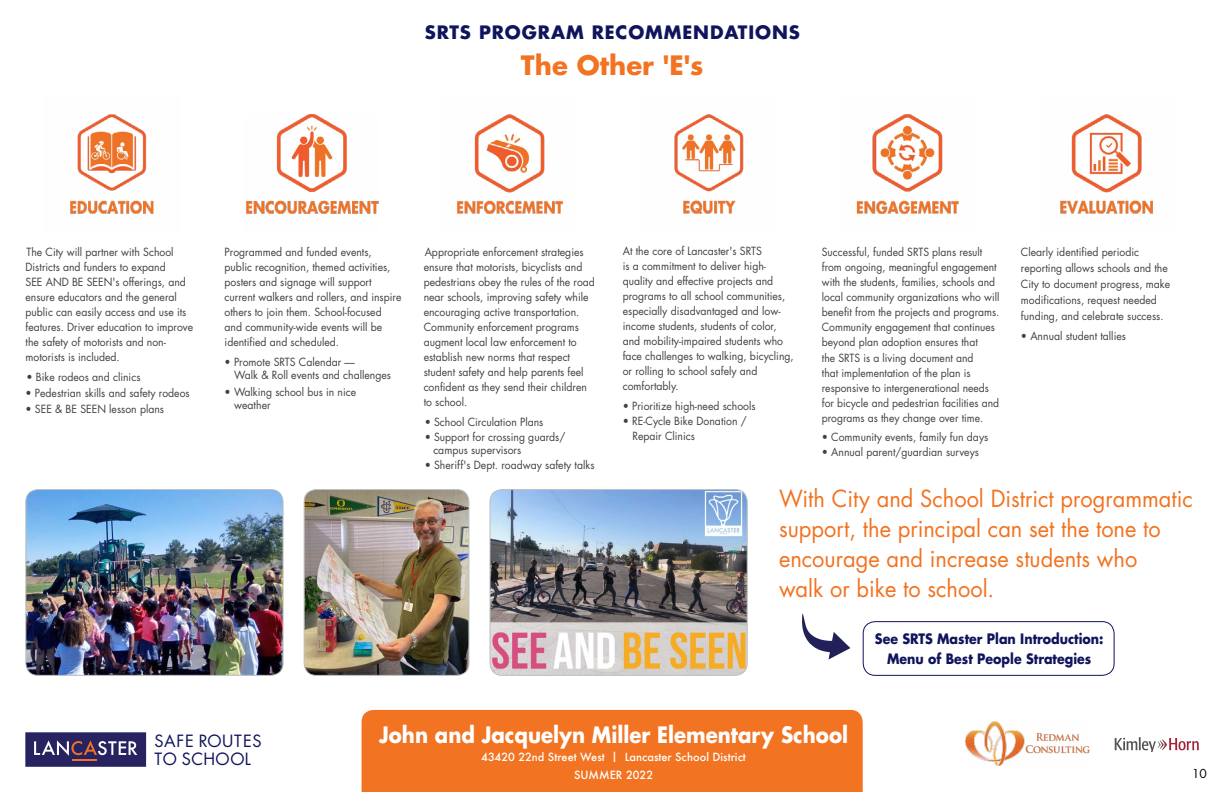
<style>
.page{position:relative;width:1224px;height:792px;background:#fff}
.page>*{position:absolute;margin:0;border:0;box-sizing:border-box;transform-origin:0 0}
.t1{font:700 26px "Futura";color:#f27321}
.t2{font:23px/30px "Futura";color:#f27321;scale:.95 1}
.t3{font:700 22px "Futura";color:#fff;scale:.9 1}
.t4{font:700 18px "Futura";letter-spacing:.05em;color:#0f145c}
.t5{font:16.4px/17.8px "Futura";letter-spacing:.025em;color:#0f145c}
.t6{font:700 14px/20px "Futura";color:#0f145c;text-align:center;scale:.9 1}
.t7{font:12px "Futura";color:#000}
.t8{font:11px/15px "Futura";color:#414042;scale:.95 1}
.t9{font:11px/15px "Futura";color:#414042;scale:.94 1}
.t10{font:500 11px/18px "Futura";color:#fff;text-align:center}
</style>
<div class="page">
<div style="left:362px;top:710px;width:501px;height:82px;background:#f27321"></div>
<svg style="left:25px;top:732px;width:121px;height:35px;background:#443d71"></svg>
<hr style="left:73px;top:759px;width:24px;height:2px;background:#ef7327">
<svg style="left:1115px;top:737px;width:84px;height:15px"></svg>
<img style="left:965px;top:721px;width:125px;height:45px">
<img style="left:70px;top:114px;width:84px;height:100px">
<img style="left:246px;top:115px;width:132px;height:99px">
<img style="left:457px;top:114px;width:106px;height:100px">
<img style="left:674px;top:114px;width:70px;height:100px">
<img style="left:1060px;top:114px;width:93px;height:100px">
<img style="left:856px;top:114px;width:103px;height:100px">
<img style="left:490px;top:491px;width:256px;height:184px">
<div style="left:490px;top:489px;width:258px;height:187px;border:1px solid #bcbec0;border-radius:12px"></div>
<img style="left:304px;top:490px;width:165px;height:185px">
<div style="left:304px;top:489px;width:165px;height:187px;border:1px solid #bcbec0;border-radius:12px"></div>
<img style="left:27px;top:491px;width:255px;height:183px">
<div style="left:25px;top:489px;width:259px;height:187px;border:1px solid #bcbec0;border-radius:12px"></div>
<div style="left:863px;top:621px;width:252px;height:55px;border:1px solid #0f145c;border-radius:12px"></div>
<svg style="left:802px;top:613px;width:48px;height:47px"></svg>
<h3 class="t4" style="left:425px;top:19px;width:377px">SRTS PROGRAM RECOMMENDATIONS</h3>
<h1 class="t1" style="left:521px;top:47px;width:184px">The Other 'E's</h1>
<p class="t8" style="left:26px;top:244px;width:178px">The City will partner with School<br>Districts and funders to expand<br>SEE AND BE SEEN's offerings, and ensure educators and the general public can easily access and use its features. Driver education to improve the safety of motorists and non&shy;motorists is included.</p>
<p class="t8" style="left:27px;top:369px;width:121px">• Bike rodeos and clinics</p>
<p class="t8" style="left:26px;top:385px;width:174px">• Pedestrian skills and safety rodeos</p>
<p class="t8" style="left:26px;top:401px;width:147px">• SEE &amp; BE SEEN lesson plans</p>
<p class="t8" style="left:225px;top:245px;width:188px">Programmed and funded events, public recognition, themed activities, posters and signage will support current walkers and rollers, and inspire others to join them. School-focused and community-wide events will be identified and scheduled.</p>
<p class="t8" style="left:234px;top:356px;width:167px;line-height:13px;text-indent:-10px">• Promote SRTS Calendar —<br>Walk &amp; Roll events and challenges</p>
<p class="t8" style="left:234px;top:386px;width:130px;line-height:13px;text-indent:-10px">• Walking school bus in nice weather</p>
<p class="t8" style="left:424px;top:244px;width:182px">Appropriate enforcement strategies ensure that motorists, bicyclists and pedestrians obey the rules of the road near schools, improving safety while encouraging active transportation.<br>Community enforcement programs augment local law enforcement to establish new norms that respect student safety and help parents feel confident as they send their children to school.</p>
<p class="t8" style="left:425px;top:414px;width:126px">• School Circulation Plans</p>
<p class="t8" style="left:433px;top:430px;width:141px;line-height:13px;text-indent:-9px">• Support for crossing guards/ campus supervisors</p>
<p class="t8" style="left:425px;top:457px;width:180px">• Sheriff's Dept. roadway safety talks</p>
<p class="t8" style="left:623px;top:243px;width:182px">At the core of Lancaster's SRTS<br>is a commitment to deliver high&shy;quality and effective projects and programs to all school communities, especially disadvantaged and low&shy;income students, students of color, and mobility-impaired students who face challenges to walking, bicycling, or rolling to school safely and comfortably.</p>
<p class="t8" style="left:623px;top:398px;width:141px">• Prioritize high-need schools</p>
<p class="t8" style="left:632px;top:413px;width:122px;text-indent:-10px">• RE-Cycle Bike Donation /<br>Repair Clinics</p>
<p class="t9" style="left:822px;top:245px;width:190px">Successful, funded SRTS plans result from ongoing, meaningful engagement with the students, families, schools and local community organizations who will benefit from the projects and programs.<br>Community engagement that continues beyond plan adoption ensures that<br>the SRTS is a living document and<br>that implementation of the plan is responsive to intergenerational needs for bicycle and pedestrian facilities and programs as they change over time.</p>
<p class="t8" style="left:822px;top:430px;width:177px">• Community events, family fun days</p>
<p class="t8" style="left:822px;top:445px;width:167px">• Annual parent/guardian surveys</p>
<p class="t8" style="left:1021px;top:243px;width:159px;line-height:16px">Clearly identified periodic reporting allows schools and the<br>City to document progress, make modifications, request needed funding, and celebrate success.</p>
<p class="t8" style="left:1021px;top:328px;width:112px">• Annual student tallies</p>
<h2 class="t2" style="left:779px;top:483px;width:437px">With City and School District programmatic support, the principal can set the tone to encourage and increase students who<br>walk or bike to school.</h2>
<p class="t6" style="left:875px;top:628px;width:256px">See SRTS Master Plan Introduction:<br>Menu of Best People Strategies</p>
<h3 class="t5" style="left:154px;top:732px;width:109px">SAFE ROUTES<br>TO SCHOOL</h3>
<h3 class="t3" style="left:379px;top:719px;width:523px">John and Jacquelyn Miller Elementary School</h3>
<p class="t10" style="left:481px;top:748px;width:266px">43420 22nd Street West | Lancaster School District<br>SUMMER 2022</p>
<p class="t7" style="left:1192px;top:765px;width:16px">10</p>
</div>
